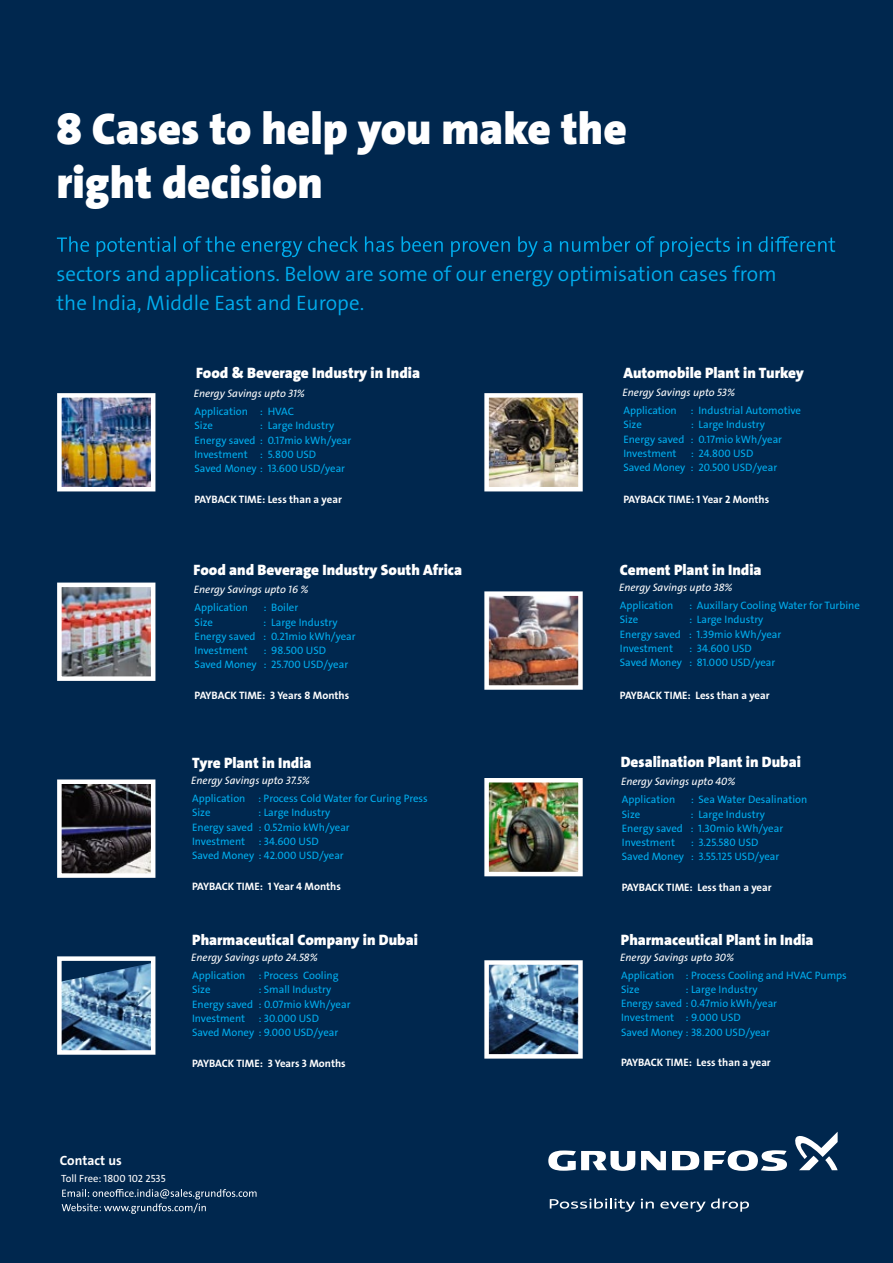
<style>
.page{position:relative;width:893px;height:1263px;background:#00274e}
.page>*{position:absolute;margin:0;border:0;box-sizing:border-box;transform-origin:0 0}
.t1{font:45px/54px "Grundfos The Sans V2 OT 9 BL";color:#fff}
.t2{font:21px/28.2px "Grundfos The Sans V2 OT 4 SL";color:#00aeef}
.t3{font:15.15px "Grundfos The Sans V2 OT 9 BL";color:#fff}
.t4{font:700 13.5px "Grundfos The Sans";color:#fff}
.t5{font:10.8px/14.2px "Grundfos The Sans V2 OT 5 R";color:#00aeef}
.t6{font:10.8px "Grundfos The Sans V2 OT 7 B";color:#fff}
.t7{font:10.8px "Grundfos The Sans V2 OT 5 R Italic";color:#fff}
.t8{font:10.5px "Grundfos The Sans";color:#fff}
</style>
<div class="page">
<svg style="left:57px;top:236px;width:778px;height:21px"></svg>
<img style="left:62px;top:398px;width:88px;height:88px">
<div style="left:57px;top:393px;width:98px;height:98px;border:4px solid #fff"></div>
<img style="left:489px;top:965px;width:89px;height:88px">
<div style="left:484px;top:960px;width:99px;height:98px;border:4px solid #fff"></div>
<img style="left:62px;top:784px;width:88px;height:89px">
<div style="left:57px;top:779px;width:98px;height:99px;border:4px solid #fff"></div>
<img style="left:62px;top:963px;width:88px;height:87px">
<div style="left:57px;top:956px;width:98px;height:99px;border:4px solid #fff"></div>
<img style="left:489px;top:783px;width:89px;height:88px">
<div style="left:484px;top:778px;width:99px;height:98px;border:4px solid #fff"></div>
<img style="left:62px;top:588px;width:88px;height:88px">
<div style="left:57px;top:583px;width:98px;height:98px;border:4px solid #fff"></div>
<img style="left:489px;top:398px;width:89px;height:88px">
<div style="left:484px;top:393px;width:99px;height:98px;border:4px solid #fff"></div>
<img style="left:489px;top:596px;width:89px;height:89px">
<div style="left:484px;top:591px;width:99px;height:99px;border:4px solid #fff"></div>
<svg style="left:641px;top:1151px;width:25px;height:19px"></svg>
<svg style="left:548px;top:1150px;width:87px;height:21px"></svg>
<svg style="left:672px;top:1150px;width:115px;height:21px"></svg>
<svg style="left:795px;top:1132px;width:43px;height:38px"></svg>
<svg style="left:550px;top:1198px;width:85px;height:14px"></svg>
<svg style="left:641px;top:1198px;width:13px;height:10px"></svg>
<svg style="left:660px;top:1198px;width:89px;height:14px"></svg>
<svg style="left:62px;top:1189px;width:195px;height:25px"></svg>
<h1 class="t1" style="left:56px;top:102px;width:572px">8 Cases to help you make the right decision</h1>
<h2 class="t2" style="left:56px;top:260px;width:722px">sectors and applications. Below are some of our energy optimisation cases from the India, Middle East and Europe.</h2>
<h3 class="t3" style="left:196px;top:363px;width:225px">Food &amp; Beverage Industry in India</h3>
<p class="t7" style="left:194px;top:386px;width:113px">Energy Savings upto 31%</p>
<p class="t5" style="left:194px;top:404px;width:101px">Application : HVAC<br>Size</p>
<p class="t5" style="left:194px;top:419px;width:158px;text-indent:65px">: Large Industry<br>Energy saved : 0.17mio kWh/year<br>Investment : 5.800 USD<br>Saved Money : 13.600 USD/year</p>
<p class="t6" style="left:194px;top:492px;width:149px">PAYBACK TIME: Less than a year</p>
<h3 class="t3" style="left:194px;top:561px;width:270px">Food and Beverage Industry South Africa</h3>
<p class="t7" style="left:194px;top:583px;width:116px">Energy Savings upto 16 %</p>
<p class="t5" style="left:195px;top:601px;width:55px">Application</p>
<p class="t5" style="left:263px;top:601px;width:36px">: Boiler</p>
<p class="t5" style="left:195px;top:615px;width:20px">Size</p>
<p class="t5" style="left:195px;top:615px;width:163px;text-indent:69px">: Large Industry<br>Energy saved : 0.21mio kWh/year<br>Investment</p>
<p class="t5" style="left:195px;top:643px;width:155px;text-indent:69px">: 98.500 USD<br>Saved Money : 25.700 USD/year</p>
<p class="t6" style="left:195px;top:689px;width:156px">PAYBACK TIME: 3 Years 8 Months</p>
<h3 class="t3" style="left:192px;top:753px;width:121px">Tyre Plant in India</h3>
<p class="t7" style="left:191px;top:774px;width:120px">Energy Savings upto 37.5%</p>
<p class="t5" style="left:192px;top:791px;width:237px">Application : Process Cold Water for Curing Press<br>Size</p>
<p class="t5" style="left:192px;top:806px;width:159px;text-indent:66px">: Large Industry<br>Energy saved : 0.52mio kWh/year<br>Investment : 34.600 USD<br>Saved Money : 42.000 USD/year</p>
<p class="t6" style="left:192px;top:879px;width:150px">PAYBACK TIME: 1 Year 4 Months</p>
<h3 class="t3" style="left:192px;top:930px;width:227px">Pharmaceutical Company in Dubai</h3>
<p class="t7" style="left:191px;top:950px;width:128px">Energy Savings upto 24.58%</p>
<p class="t5" style="left:192px;top:968px;width:148px">Application : Process Cooling<br>Size</p>
<p class="t5" style="left:192px;top:983px;width:160px;text-indent:66px">: Small Industry<br>Energy saved : 0.07mio kWh/year<br>Investment : 30.000 USD<br>Saved Money : 9.000 USD/year</p>
<p class="t6" style="left:192px;top:1056px;width:155px">PAYBACK TIME: 3 Years 3 Months</p>
<p class="t4" style="left:60px;top:1151px;width:64px">Contact us</p>
<p class="t8" style="left:61px;top:1172px;width:106px">Toll Free: 1800 102 2535</p>
<h3 class="t3" style="left:623px;top:363px;width:182px">Automobile Plant in Turkey</h3>
<p class="t7" style="left:623px;top:386px;width:114px">Energy Savings upto 53%</p>
<p class="t5" style="left:623px;top:403px;width:55px">Application</p>
<p class="t5" style="left:691px;top:403px;width:112px">: Industrial Automotive</p>
<p class="t5" style="left:623px;top:418px;width:20px">Size</p>
<p class="t5" style="left:623px;top:418px;width:160px;text-indent:67px">: Large Industry<br>Energy saved : 0.17mio kWh/year<br>Investment</p>
<p class="t5" style="left:623px;top:446px;width:155px;text-indent:67px">: 24.800 USD<br>Saved Money : 20.500 USD/year</p>
<p class="t6" style="left:623px;top:493px;width:147px">PAYBACK TIME: 1 Year 2 Months</p>
<h3 class="t3" style="left:620px;top:561px;width:143px">Cement Plant in India</h3>
<p class="t7" style="left:619px;top:581px;width:115px">Energy Savings upto 38%</p>
<p class="t5" style="left:620px;top:598px;width:55px">Application</p>
<p class="t5" style="left:689px;top:598px;width:172px">: Auxillary Cooling Water for Turbine</p>
<p class="t5" style="left:620px;top:613px;width:20px">Size</p>
<p class="t5" style="left:620px;top:613px;width:163px;text-indent:69px">: Large Industry<br>Energy saved : 1.39mio kWh/year<br>Investment</p>
<p class="t5" style="left:620px;top:641px;width:157px;text-indent:69px">: 34.600 USD<br>Saved Money : 81.000 USD/year</p>
<p class="t6" style="left:620px;top:688px;width:151px">PAYBACK TIME: Less than a year</p>
<h3 class="t3" style="left:621px;top:752px;width:182px">Desalination Plant in Dubai</h3>
<p class="t7" style="left:621px;top:775px;width:116px">Energy Savings upto 40%</p>
<p class="t5" style="left:622px;top:793px;width:55px">Application</p>
<p class="t5" style="left:691px;top:793px;width:118px">: Sea Water Desalination</p>
<p class="t5" style="left:622px;top:807px;width:20px">Size</p>
<p class="t5" style="left:622px;top:807px;width:163px;text-indent:69px">: Large Industry<br>Energy saved : 1.30mio kWh/year<br>Investment</p>
<p class="t5" style="left:622px;top:835px;width:159px;text-indent:69px">: 3.25.580 USD<br>Saved Money : 3.55.125 USD/year</p>
<p class="t6" style="left:622px;top:881px;width:151px">PAYBACK TIME: Less than a year</p>
<h3 class="t3" style="left:621px;top:930px;width:194px">Pharmaceutical Plant in India</h3>
<p class="t7" style="left:620px;top:950px;width:115px">Energy Savings upto 30%</p>
<p class="t5" style="left:621px;top:968px;width:227px">Application : Process Cooling and HVAC Pumps<br>Size</p>
<p class="t5" style="left:621px;top:982px;width:158px;text-indent:65px">: Large Industry<br>Energy saved : 0.47mio kWh/year<br>Investment : 9.000 USD<br>Saved Money : 38.200 USD/year</p>
<p class="t6" style="left:621px;top:1056px;width:151px">PAYBACK TIME: Less than a year</p>
</div>
